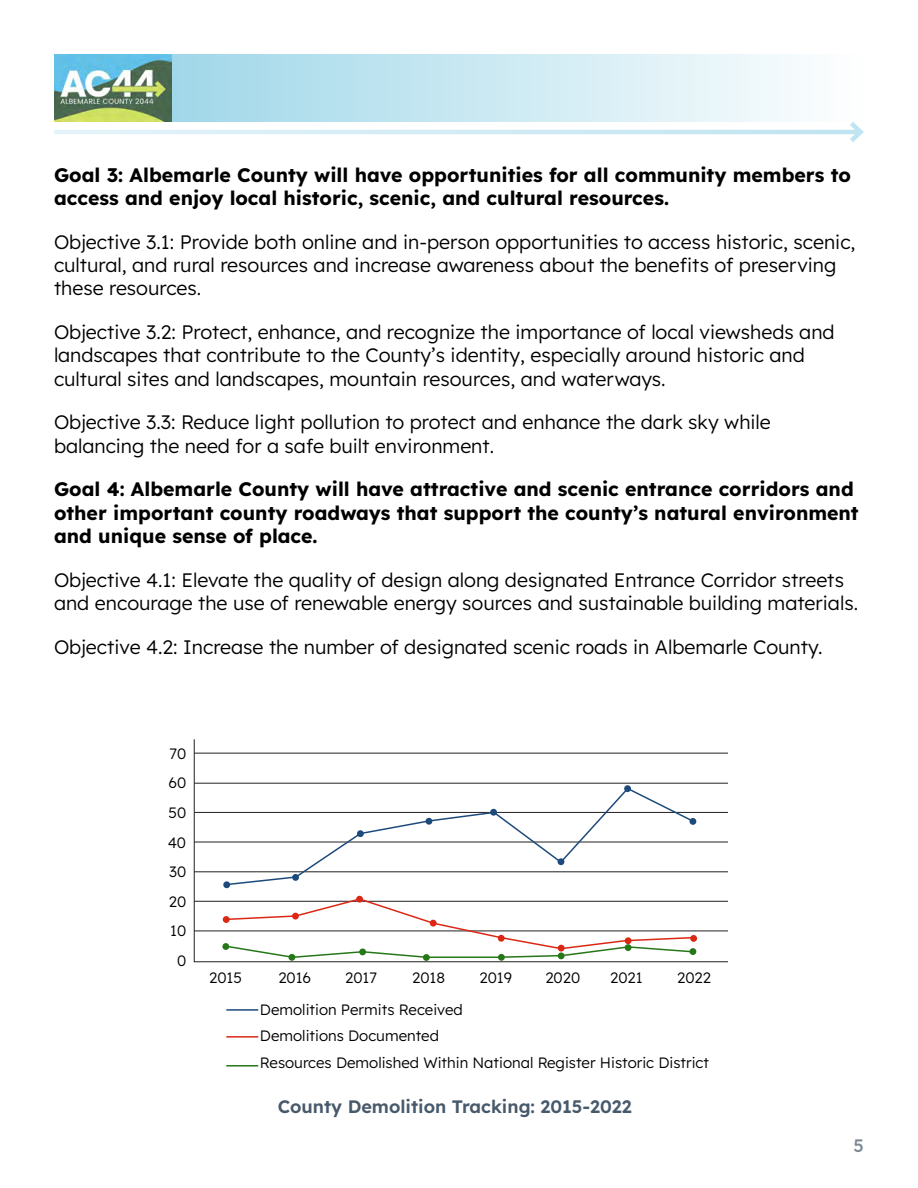
<style>
.page{position:relative;width:918px;height:1188px;background:#fff}
.page>*{position:absolute;margin:0;border:0;box-sizing:border-box;transform-origin:0 0}
.t1{font:300 19.5px/23.4px "Lexend Deca";color:#000}
.t2{font:700 19.5px/23.4px "Lexend Deca";color:#000}
.t3{font:600 18px "Lexend Deca";color:#47596b}
.t4{font:500 18px "Lexend Deca";color:#7e8b97}
.t5{font:300 15px/29.5px "Lexend Deca";color:#000;text-align:right}
</style>
<div class="page">
<svg style="left:172px;top:54px;width:619px;height:68px;background:#cae8f2"></svg>
<img style="left:54px;top:54px;width:118px;height:68px">
<svg style="left:54px;top:130px;width:791px;height:4px;background:#d2ebf4"></svg>
<svg style="left:845px;top:122px;width:19px;height:20px"></svg>
<svg style="left:194px;top:739px;width:534px;height:223px"></svg>
<hr style="left:194px;top:753px;width:534px;height:1px;background:#231f20">
<hr style="left:194px;top:783px;width:534px;height:1px;background:#231f20">
<hr style="left:194px;top:812px;width:534px;height:1px;background:#231f20">
<hr style="left:194px;top:842px;width:534px;height:1px;background:#231f20">
<hr style="left:194px;top:872px;width:534px;height:1px;background:#231f20">
<hr style="left:194px;top:901px;width:534px;height:1px;background:#231f20">
<hr style="left:194px;top:931px;width:534px;height:1px;background:#231f20">
<svg style="left:225px;top:787px;width:470px;height:99px"></svg>
<svg style="left:225px;top:898px;width:470px;height:61px"></svg>
<div style="left:292px;top:874px;width:7px;height:7px;background:#1d4a7c;border-radius:50%"></div>
<div style="left:223px;top:881px;width:7px;height:7px;background:#1d4a7c;border-radius:50%"></div>
<div style="left:357px;top:830px;width:7px;height:7px;background:#1d4a7c;border-radius:50%"></div>
<div style="left:426px;top:818px;width:6px;height:7px;background:#1d4a7c;border-radius:50%"></div>
<div style="left:490px;top:809px;width:7px;height:7px;background:#1d4a7c;border-radius:50%"></div>
<div style="left:558px;top:858px;width:6px;height:7px;background:#1d4a7c;border-radius:50%"></div>
<div style="left:624px;top:785px;width:7px;height:7px;background:#1d4a7c;border-radius:50%"></div>
<div style="left:690px;top:818px;width:6px;height:7px;background:#1d4a7c;border-radius:50%"></div>
<div style="left:292px;top:913px;width:7px;height:7px;background:#db2714;border-radius:50%"></div>
<div style="left:223px;top:916px;width:7px;height:7px;background:#db2714;border-radius:50%"></div>
<div style="left:356px;top:896px;width:7px;height:7px;background:#db2714;border-radius:50%"></div>
<div style="left:430px;top:920px;width:7px;height:7px;background:#db2714;border-radius:50%"></div>
<div style="left:498px;top:935px;width:7px;height:7px;background:#db2714;border-radius:50%"></div>
<div style="left:558px;top:945px;width:7px;height:7px;background:#db2714;border-radius:50%"></div>
<div style="left:625px;top:937px;width:7px;height:7px;background:#db2714;border-radius:50%"></div>
<div style="left:690px;top:935px;width:7px;height:7px;background:#db2714;border-radius:50%"></div>
<div style="left:222px;top:943px;width:7px;height:7px;background:#267718;border-radius:50%"></div>
<div style="left:288px;top:954px;width:7px;height:7px;background:#267718;border-radius:50%"></div>
<div style="left:359px;top:949px;width:7px;height:6px;background:#267718;border-radius:50%"></div>
<div style="left:423px;top:954px;width:7px;height:7px;background:#267718;border-radius:50%"></div>
<div style="left:498px;top:954px;width:7px;height:7px;background:#267718;border-radius:50%"></div>
<div style="left:558px;top:952px;width:7px;height:7px;background:#267718;border-radius:50%"></div>
<div style="left:625px;top:944px;width:7px;height:7px;background:#267718;border-radius:50%"></div>
<div style="left:690px;top:948px;width:6px;height:7px;background:#267718;border-radius:50%"></div>
<hr style="left:226px;top:1009px;width:32px;height:2px;background:#1d4a7c">
<hr style="left:226px;top:1036px;width:32px;height:2px;background:#db2714">
<hr style="left:226px;top:1065px;width:32px;height:2px;background:#267718">
<p class="t2" style="left:54px;top:162px;width:798px">Goal 3: Albemarle County will have opportunities for all community members to access and enjoy local historic, scenic, and cultural resources.</p>
<p class="t1" style="left:54px;top:229px;width:803px">Objective 3.1: Provide both online and in-person opportunities to access historic, scenic, cultural, and rural resources and increase awareness about the benefits of preserving these resources.</p>
<p class="t1" style="left:54px;top:319px;width:782px">Objective 3.2: Protect, enhance, and recognize the importance of local viewsheds and landscapes that contribute to the County’s identity, especially around historic and cultural sites and landscapes, mountain resources, and waterways.</p>
<p class="t1" style="left:54px;top:410px;width:718px">Objective 3.3: Reduce light pollution to protect and enhance the dark sky while balancing the need for a safe built environment.</p>
<p class="t2" style="left:54px;top:477px;width:806px">Goal 4: Albemarle County will have attractive and scenic entrance corridors and other important county roadways that support the county’s natural environment and unique sense of place.</p>
<p class="t1" style="left:54px;top:567px;width:806px">Objective 4.1: Elevate the quality of design along designated Entrance Corridor streets and encourage the use of renewable energy sources and sustainable building materials.</p>
<p class="t1" style="left:54px;top:634px;width:770px">Objective 4.2: Increase the number of designated scenic roads in Albemarle County.</p>
<p class="t5" style="left:168px;top:738px;width:20px">70<br>60<br>50<br>40<br>30<br>20<br>10<br>0</p>
<p class="t5" style="left:209px;top:962px;width:34px">2015</p>
<p class="t5" style="left:278px;top:962px;width:34px">2016</p>
<p class="t5" style="left:345px;top:962px;width:34px">2017</p>
<p class="t5" style="left:412px;top:962px;width:34px">2018</p>
<p class="t5" style="left:479px;top:962px;width:34px">2019</p>
<p class="t5" style="left:545px;top:962px;width:36px">2020</p>
<p class="t5" style="left:610px;top:962px;width:34px">2021</p>
<p class="t5" style="left:677px;top:962px;width:35px">2022</p>
<p class="t5" style="left:260px;top:996px;width:451px;line-height:26.4px;text-align:left">Demolition Permits Received<br>Demolitions Documented<br>Resources Demolished Within National Register Historic District</p>
<p class="t3" style="left:278px;top:1094px;width:355px">County Demolition Tracking: 2015-2022</p>
<p class="t4" style="left:854px;top:1133px;width:12px">5</p>
</div>
